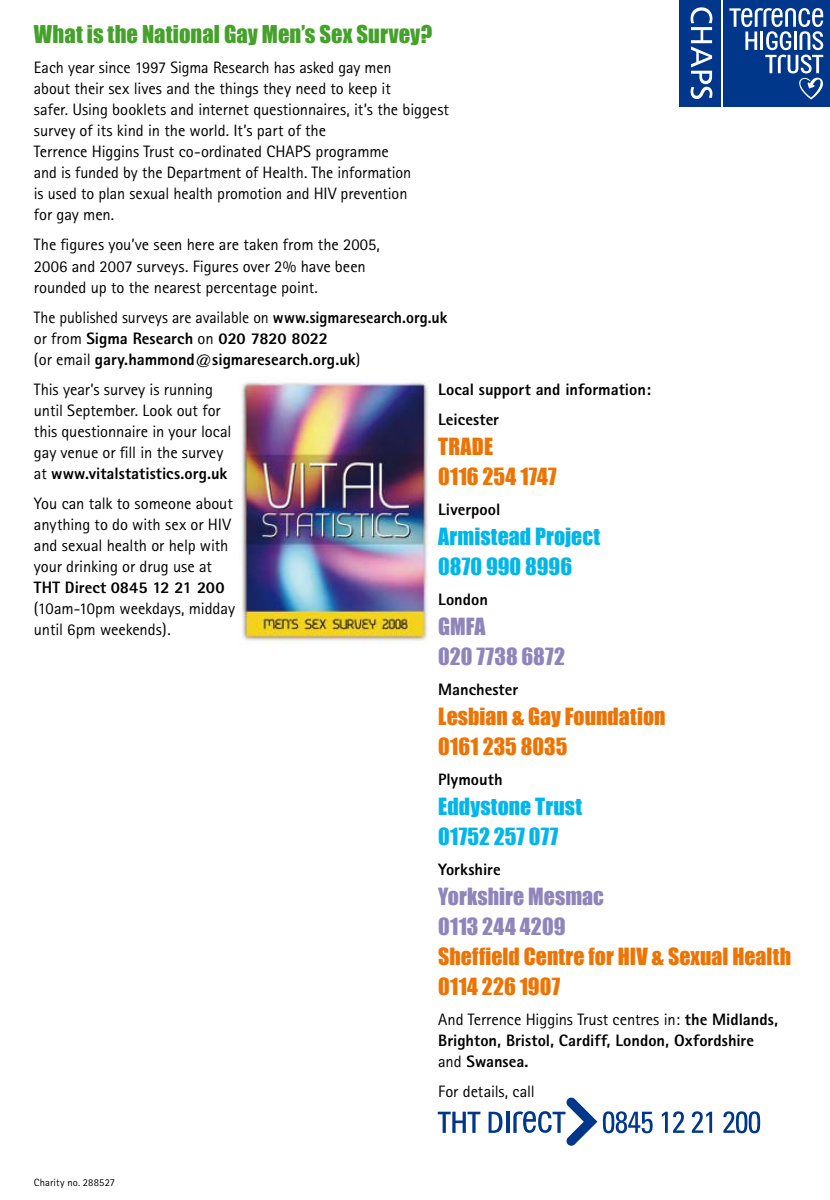
<style>
.page{position:relative;width:830px;height:1200px;background:#fff}
.page>*{position:absolute;margin:0;border:0;box-sizing:border-box;transform-origin:0 0}
.t1{font:22.5px "Impact";color:#45a12b}
.t2{font:21.75px/30px "Impact";letter-spacing:.005em;color:#ec7405}
.t3{font:21.75px/30px "Impact";letter-spacing:.005em;color:#00b6e8}
.t4{font:21.75px/30px "Impact";letter-spacing:.005em;color:#9085ba}
.t5{font:16.5px/21px "Rotis Sans Serif";letter-spacing:-.005em;color:#000}
.t6{font:800 16.5px/21px "Rotis Sans Serif";color:#000}
.t7{font:800 16.5px/21px "Rotis Sans Serif";color:#000;scale:.96 1}
.t8{font:10.5px "Rotis Sans Serif";letter-spacing:.015em;color:#000}
.s1{font-weight:400}
.s2{font-weight:800}
</style>
<div class="page">
<img style="left:240px;top:382px;width:190px;height:262px">
<svg style="left:506px;top:1111px;width:3px;height:21px"></svg>
<svg style="left:437px;top:1111px;width:43px;height:21px"></svg>
<svg style="left:488px;top:1111px;width:14px;height:21px"></svg>
<svg style="left:513px;top:1097px;width:139px;height:48px"></svg>
<svg style="left:661px;top:1111px;width:23px;height:21px"></svg>
<svg style="left:691px;top:1111px;width:20px;height:21px"></svg>
<svg style="left:723px;top:1111px;width:36px;height:21px"></svg>
<div style="left:723px;top:0;width:106px;height:106px;background:#00378b"></div>
<svg style="left:729px;top:8px;width:94px;height:91px"></svg>
<div style="left:679px;top:0;width:42px;height:106px;background:#00378b"></div>
<svg style="left:690px;top:7px;width:22px;height:92px"></svg>
<h1 class="t1" style="left:34px;top:21px;width:399px">What is the National Gay Men’s Sex Survey?</h1>
<p class="t5" style="left:34px;top:57px;width:416px">Each year since 1997 Sigma Research has asked gay men<br>about their sex lives and the things they need to keep it<br>safer. Using booklets and internet questionnaires, it’s the biggest survey of its kind in the world. It’s part of the<br>Terrence Higgins Trust co-ordinated CHAPS programme<br>and is funded by the Department of Health. The information<br>is used to plan sexual health promotion and HIV prevention<br>for gay men.</p>
<p class="t5" style="left:34px;top:234px;width:347px">The figures you’ve seen here are taken from the 2005,<br>2006 and 2007 surveys. Figures over 2% have been rounded up to the nearest percentage point.</p>
<p class="t7" style="left:34px;top:306px;width:432px"><span class="s1">The published surveys are available on</span> www.sigmaresearch.org.uk <span class="s1">or from</span> Sigma Research <span class="s1">on</span> 020 7820 8022<br><span class="s1">(or email</span> gary.hammond@sigmaresearch.org.uk<span class="s1">)</span></p>
<p class="t5" style="left:34px;top:378px;width:199px">This year’s survey is running until September. Look out for this questionnaire in your local gay venue or fill in the survey at <span class="s2">www.vitalstatistics.org.uk</span></p>
<p class="t5" style="left:34px;top:492px;width:200px">You can talk to someone about anything to do with sex or HIV and sexual health or help with your drinking or drug use at</p>
<p class="t6" style="left:34px;top:576px;width:192px">THT Direct 0845 12 21 200</p>
<p class="t5" style="left:34px;top:597px;width:202px">(10am-10pm weekdays, midday until 6pm weekends).</p>
<p class="t6" style="left:438px;top:374px;width:214px;line-height:30px">Local support and information:<br>Leicester</p>
<h2 class="t2" style="left:438px;top:431px;width:120px">TRADE<br>0116 254 1747</h2>
<p class="t6" style="left:438px;top:498px;width:64px">Liverpool</p>
<h2 class="t3" style="left:438px;top:521px;width:163px">Armistead Project<br>0870 990 8996</h2>
<p class="t6" style="left:438px;top:588px;width:51px">London</p>
<h2 class="t4" style="left:438px;top:611px;width:128px">GMFA<br>020 7738 6872</h2>
<p class="t6" style="left:438px;top:678px;width:82px">Manchester</p>
<h2 class="t2" style="left:438px;top:701px;width:229px">Lesbian &amp; Gay Foundation<br>0161 235 8035</h2>
<p class="t6" style="left:438px;top:768px;width:66px">Plymouth</p>
<h2 class="t3" style="left:438px;top:791px;width:145px">Eddystone Trust<br>01752 257 077</h2>
<p class="t6" style="left:438px;top:858px;width:64px">Yorkshire</p>
<h2 class="t4" style="left:438px;top:881px;width:167px">Yorkshire Mesmac<br>0113 244 4209</h2>
<h2 class="t2" style="left:438px;top:941px;width:354px">Sheffield Centre for HIV &amp; Sexual Health<br>0114 226 1907</h2>
<p class="t6" style="left:438px;top:1008px;width:341px"><span class="s1">And Terrence Higgins Trust centres in:</span> the Midlands,<br>Brighton, Bristol, Cardiff, London, Oxfordshire <span class="s1">and</span> Swansea.</p>
<p class="t5" style="left:438px;top:1080px;width:98px">For details, call</p>
<p class="t8" style="left:34px;top:1176px;width:83px">Charity no. 288527</p>
</div>
